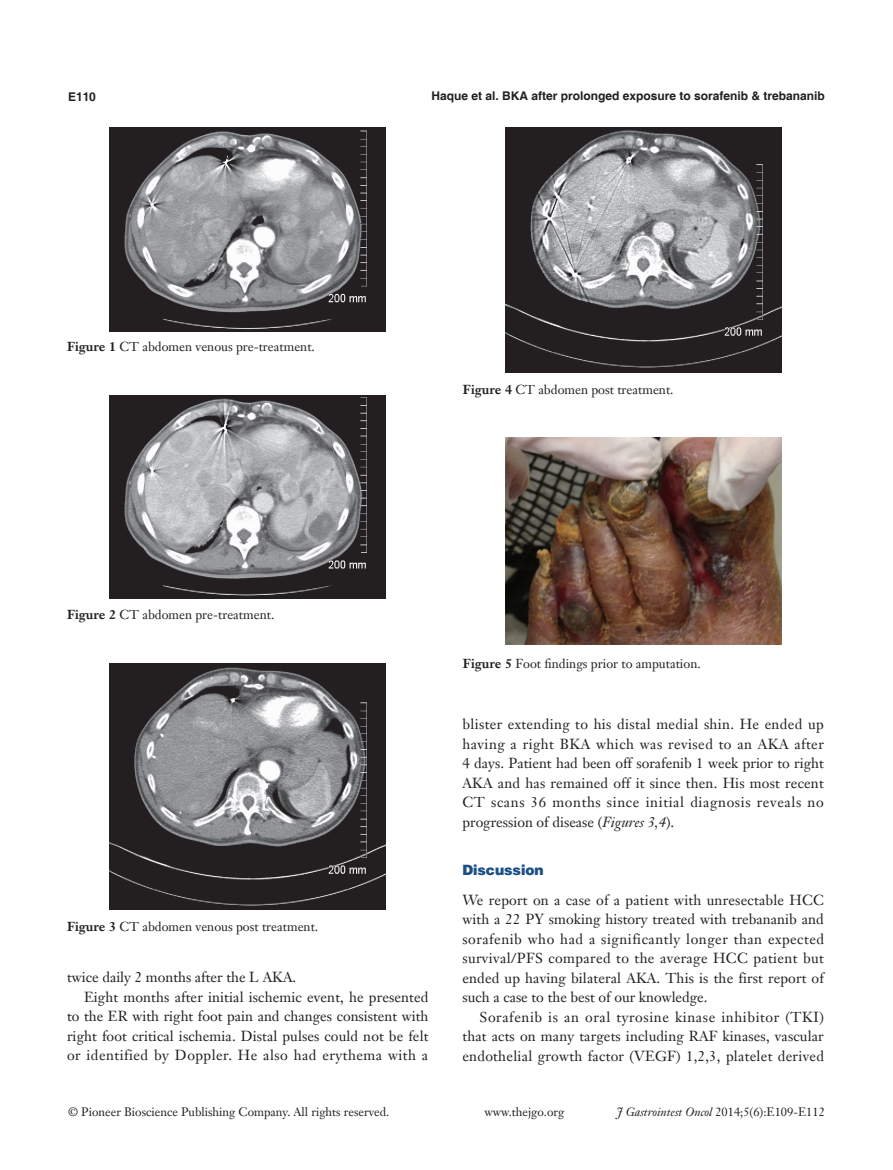
<style>
.page{position:relative;width:893px;height:1170px;background:#fff}
.page>*{position:absolute;margin:0;border:0;box-sizing:border-box;transform-origin:0 0}
.t1{font:14.25px/19.5px "Janson Text LT";letter-spacing:.01em;color:#231f20;text-align:justify}
.t2{font:14.25px "Janson Text LT";letter-spacing:.035em;color:#231f20}
.t3{font:900 14.25px "Helvetica";color:#1c5085}
.t4{font:12.75px "Janson Text LT";color:#231f20}
.t5{font:12px "Janson Text LT";color:#231f20}
.t6{font:700 12px "Helvetica";color:#231f20}
.s1{font-weight:700}
.s2{font-style:italic}
</style>
<div class="page">
<img style="left:109px;top:128px;width:277px;height:203px">
<img style="left:109px;top:395px;width:277px;height:203px">
<img style="left:109px;top:663px;width:277px;height:246px">
<img style="left:505px;top:128px;width:277px;height:244px">
<img style="left:505px;top:437px;width:277px;height:207px">
<p class="t6" style="left:68px;top:89px;width:29px">E110</p>
<p class="t6" style="left:431px;top:88px;width:395px">Haque et al. BKA after prolonged exposure to sorafenib &amp; trebananib</p>
<p class="t4" style="left:67px;top:339px;width:249px"><span class="s1">Figure 1</span> CT abdomen venous pre-treatment.</p>
<p class="t4" style="left:463px;top:381px;width:212px"><span class="s1">Figure 4</span> CT abdomen post treatment.</p>
<p class="t4" style="left:67px;top:607px;width:209px"><span class="s1">Figure 2</span> CT abdomen pre-treatment.</p>
<p class="t4" style="left:67px;top:918px;width:253px"><span class="s1">Figure 3</span> CT abdomen venous post treatment.</p>
<p class="t1" style="left:67px;top:967px;width:231px">twice daily 2 months after the L AKA.</p>
<p class="t1" style="left:84px;top:986px;width:346px">Eight months after initial ischemic event, he presented</p>
<p class="t1" style="left:67px;top:1006px;width:363px">to the ER with right foot pain and changes consistent with</p>
<p class="t1" style="left:67px;top:1025px;width:363px">right foot critical ischemia. Distal pulses could not be felt</p>
<p class="t2" style="left:67px;top:1046px;width:363px">or identified by Doppler. He also had erythema with a</p>
<p class="t4" style="left:463px;top:655px;width:239px"><span class="s1">Figure 5</span> Foot findings prior to amputation.</p>
<p class="t1" style="left:462px;top:714px;width:363px">blister extending to his distal medial shin. He ended up having a right BKA which was revised to an AKA after 4 days. Patient had been off sorafenib 1 week prior to right AKA and has remained off it since then. His most recent CT scans 36 months since initial diagnosis reveals no progression of disease (<span class="s2">Figures 3,4</span>).</p>
<p class="t3" style="left:462px;top:861px;width:83px">Discussion</p>
<p class="t1" style="left:462px;top:889px;width:363px">We report on a case of a patient with unresectable HCC with a 22 PY smoking history treated with trebananib and sorafenib who had a significantly longer than expected survival/PFS compared to the average HCC patient but ended up having bilateral AKA. This is the first report of such a case to the best of our knowledge.</p>
<p class="t1" style="left:462px;top:1006px;width:363px;text-indent:17px">Sorafenib is an oral tyrosine kinase inhibitor (TKI) that acts on many targets including RAF kinases, vascular endothelial growth factor (VEGF) 1,2,3, platelet derived</p>
<p class="t5" style="left:68px;top:1104px;width:323px">© Pioneer Bioscience Publishing Company. All rights reserved.</p>
<p class="t5" style="left:484px;top:1104px;width:81px">www.thejgo.org</p>
<p class="t5" style="left:617px;top:1104px;width:210px"><span class="s2">J Gastrointest Oncol</span> 2014;5(6):E109-E112</p>
</div>
